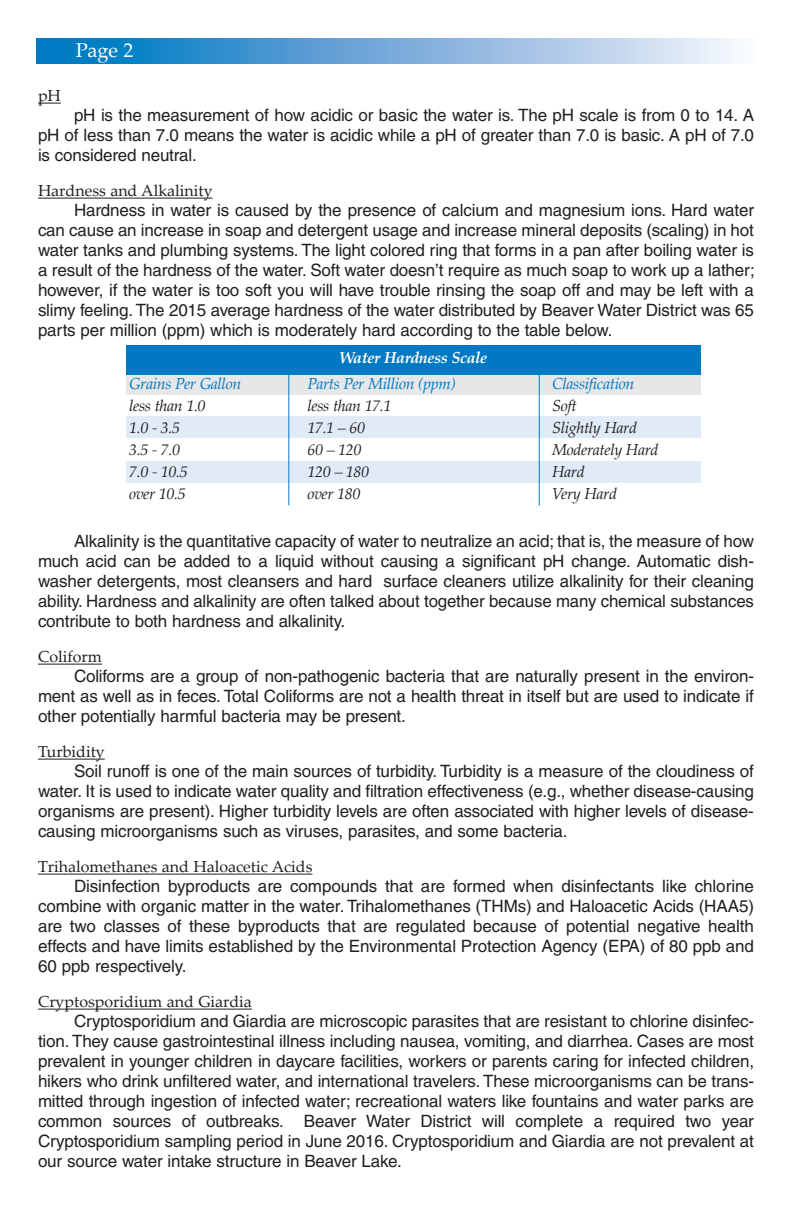
<style>
.page{position:relative;width:792px;height:1224px;background:#fff}
.page>*{position:absolute;margin:0;border:0;box-sizing:border-box;transform-origin:0 0}
.Body{font:20px "Palatino Linotype";color:#fff}
.Paragraph_Style_1{font:17px/20px "Helvetica";letter-spacing:-.01em;color:#231f20;text-align:justify}
.t1{font:italic 16px "Palatino Linotype";letter-spacing:-.025em;color:#231f20}
.Body_no_indent{font:16px "Palatino Linotype";color:#231f20}
.t2{font:italic 16px "Palatino Linotype";letter-spacing:-.025em;color:#0079c2}
.t3{font:italic 700 16px "Palatino Linotype";letter-spacing:-.025em;color:#fff}
</style>
<div class="page">
<svg style="left:38px;top:103px;width:23px;height:1px"></svg>
<hr style="left:38px;top:198px;width:175px;height:1px;background:#231f20">
<hr style="left:38px;top:664px;width:64px;height:1px;background:#231f20">
<hr style="left:38px;top:759px;width:67px;height:1px;background:#231f20">
<hr style="left:38px;top:874px;width:274px;height:1px;background:#231f20">
<hr style="left:38px;top:1009px;width:214px;height:1px;background:#231f20">
<div style="left:127px;top:345px;width:574px;height:31px;background:#0079c2"></div>
<div style="left:127px;top:416px;width:574px;height:22px;background:#e1ebf7"></div>
<div style="left:127px;top:461px;width:574px;height:21px;background:#e1ebf7"></div>
<div style="left:127px;top:375px;width:574px;height:20px;background:#e6e7e9"></div>
<hr style="left:288px;top:346px;width:1px;height:159px;background:#0079c2">
<hr style="left:539px;top:346px;width:1px;height:159px;background:#0079c2">
<div style="left:36px;top:38px;width:720px;height:26px;background:linear-gradient(to right,#006ebe,#fcf1fa)"></div>
<p class="Body" style="left:76px;top:36px;width:59px">Page 2</p>
<p class="Body_no_indent" style="left:38px;top:85px;width:24px">pH</p>
<p class="Paragraph_Style_1" style="left:38px;top:105px;width:718px;text-indent:36px">pH is the measurement of how acidic or basic the water is. The pH scale is from 0 to 14. A pH of less than 7.0 means the water is acidic while a pH of greater than 7.0 is basic. A pH of 7.0 is considered neutral.</p>
<p class="Body_no_indent" style="left:38px;top:180px;width:176px">Hardness and Alkalinity</p>
<p class="Paragraph_Style_1" style="left:38px;top:200px;width:718px;text-indent:36px">Hardness in water is caused by the presence of calcium and magnesium ions. Hard water can cause an increase in soap and detergent usage and increase mineral deposits (scaling) in hot water tanks and plumbing systems. The light colored ring that forms in a pan after boiling water is a result of the hardness of the water. Soft water doesn’t require as much soap to work up a lather; however, if the water is too soft you will have trouble rinsing the soap off and may be left with a slimy feeling. The 2015 average hardness of the water distributed by Beaver Water District was 65 parts per million (ppm) which is moderately hard according to the table below.</p>
<p class="t3" style="left:339px;top:347px;width:150px">Water Hardness Scale</p>
<p class="t2" style="left:129px;top:373px;width:114px">Grains Per Gallon</p>
<p class="t2" style="left:307px;top:373px;width:150px">Parts Per Million (ppm)</p>
<p class="t2" style="left:552px;top:373px;width:84px">Classification</p>
<p class="t1" style="left:129px;top:395px;width:78px">less than 1.0</p>
<p class="t1" style="left:307px;top:395px;width:86px">less than 17.1</p>
<p class="t1" style="left:552px;top:395px;width:26px">Soft</p>
<p class="t1" style="left:129px;top:417px;width:52px">1.0 - 3.5</p>
<p class="t1" style="left:308px;top:417px;width:59px">17.1 – 60</p>
<p class="t1" style="left:552px;top:417px;width:86px">Slightly Hard</p>
<p class="t1" style="left:129px;top:439px;width:52px">3.5 - 7.0</p>
<p class="t1" style="left:308px;top:439px;width:55px">60 – 120</p>
<p class="t1" style="left:552px;top:439px;width:108px">Moderately Hard</p>
<p class="t1" style="left:129px;top:461px;width:60px">7.0 - 10.5</p>
<p class="t1" style="left:308px;top:461px;width:63px">120 – 180</p>
<p class="t1" style="left:552px;top:461px;width:34px">Hard</p>
<p class="t1" style="left:129px;top:483px;width:58px">over 10.5</p>
<p class="t1" style="left:308px;top:483px;width:54px">over 180</p>
<p class="t1" style="left:552px;top:483px;width:66px">Very Hard</p>
<p class="Paragraph_Style_1" style="left:38px;top:531px;width:718px;text-indent:36px">Alkalinity is the quantitative capacity of water to neutralize an acid; that is, the measure of how much acid can be added to a liquid without causing a significant pH change. Automatic dish&shy;washer detergents, most cleansers and hard surface cleaners utilize alkalinity for their cleaning ability. Hardness and alkalinity are often talked about together because many chemical substances contribute to both hardness and alkalinity.</p>
<p class="Body_no_indent" style="left:38px;top:646px;width:65px">Coliform</p>
<p class="Paragraph_Style_1" style="left:38px;top:666px;width:718px;text-indent:36px">Coliforms are a group of non-pathogenic bacteria that are naturally present in the environ&shy;ment as well as in feces. Total Coliforms are not a health threat in itself but are used to indicate if other potentially harmful bacteria may be present.</p>
<p class="Body_no_indent" style="left:38px;top:741px;width:68px">Turbidity</p>
<p class="Paragraph_Style_1" style="left:38px;top:761px;width:718px;text-indent:36px">Soil runoff is one of the main sources of turbidity. Turbidity is a measure of the cloudiness of water. It is used to indicate water quality and filtration effectiveness (e.g., whether disease-causing organisms are present). Higher turbidity levels are often associated with higher levels of disease&shy;causing microorganisms such as viruses, parasites, and some bacteria.</p>
<p class="Body_no_indent" style="left:38px;top:856px;width:276px">Trihalomethanes and Haloacetic Acids</p>
<p class="Paragraph_Style_1" style="left:38px;top:876px;width:718px;text-indent:36px">Disinfection byproducts are compounds that are formed when disinfectants like chlorine combine with organic matter in the water. Trihalomethanes (THMs) and Haloacetic Acids (HAA5) are two classes of these byproducts that are regulated because of potential negative health effects and have limits established by the Environmental Protection Agency (EPA) of 80 ppb and 60 ppb respectively.</p>
<p class="Body_no_indent" style="left:38px;top:991px;width:215px">Cryptosporidium and Giardia</p>
<p class="Paragraph_Style_1" style="left:38px;top:1011px;width:718px;text-indent:36px">Cryptosporidium and Giardia are microscopic parasites that are resistant to chlorine disinfec&shy;tion. They cause gastrointestinal illness including nausea, vomiting, and diarrhea. Cases are most prevalent in younger children in daycare facilities, workers or parents caring for infected children, hikers who drink unfiltered water, and international travelers. These microorganisms can be trans&shy;mitted through ingestion of infected water; recreational waters like fountains and water parks are common sources of outbreaks. Beaver Water District will complete a required two year Cryptosporidium sampling period in June 2016. Cryptosporidium and Giardia are not prevalent at our source water intake structure in Beaver Lake.</p>
</div>
